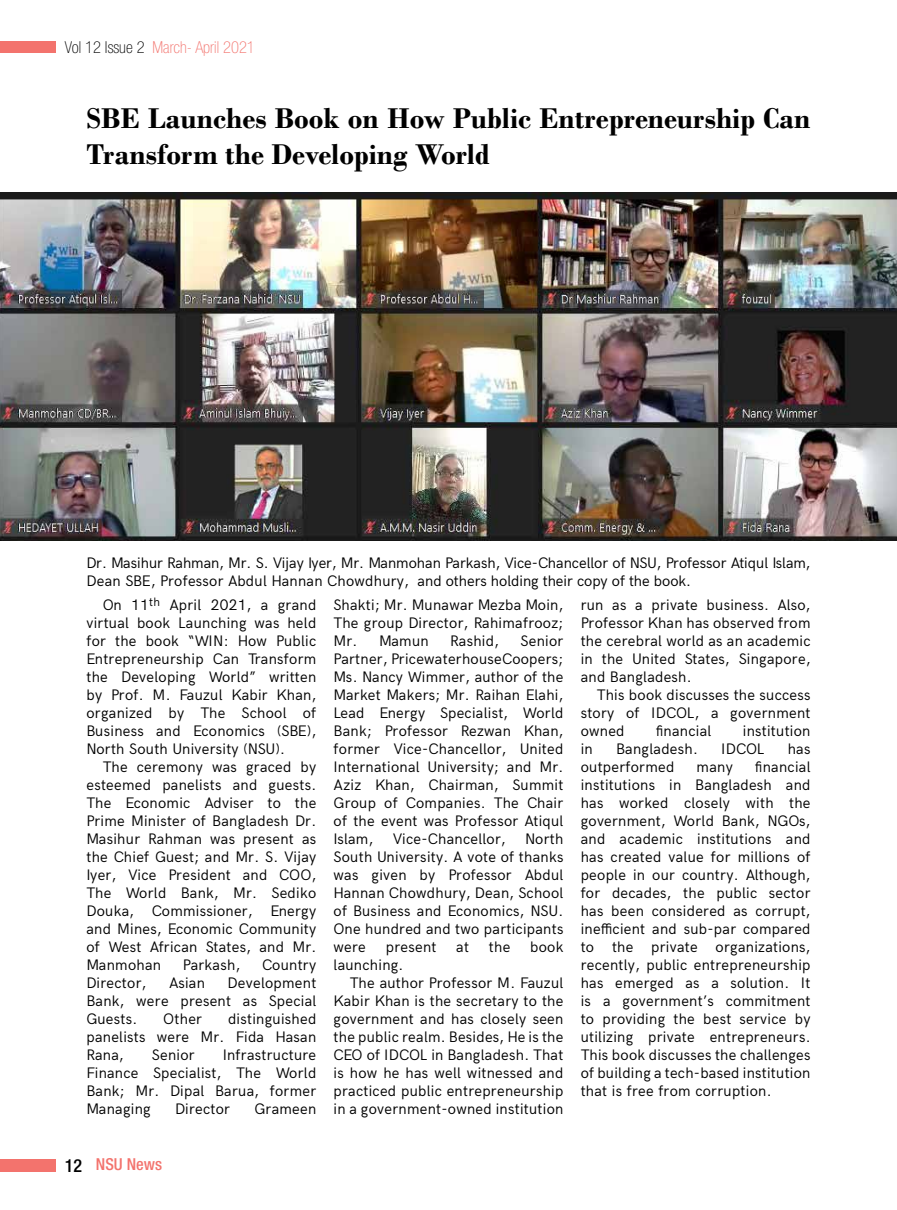
<style>
.page{position:relative;width:897px;height:1210px;background:#fff}
.page>*{position:absolute;margin:0;border:0;box-sizing:border-box;transform-origin:0 0}
.t1{font:700 30px/36px "Bodoni";color:#000}
.t2{font:100 condensed 16.5px "Helvetica Neue LT Pro";color:#f3736d}
.t3{font:500 condensed 16.5px "Helvetica Neue LT Pro";color:#f3736d}
.t4{font:15px/18px "Acari Sans";letter-spacing:.02em;color:#000;text-align:justify}
.t5{font:15px/18px "Acari Sans";color:#000}
.s1{color:#000}
.s2{font-size:18px;color:#000}
</style>
<div class="page">
<div style="left:0;top:1158px;width:56px;height:13px;background:#f3736d"></div>
<div style="left:0;top:41px;width:56px;height:11px;background:#f3736d"></div>
<img style="left:0;top:192px;width:896px;height:348px">
<img style="left:896px;top:201px;width:1px;height:252px">
<p class="t2" style="left:65px;top:38px;width:191px"><span class="s1">Vol 12 Issue 2</span> March- April 2021</p>
<h1 class="t1" style="left:86px;top:100px;width:725px">SBE Launches Book on How Public Entrepreneurship Can<br>Transform the Developing World</h1>
<p class="t5" style="left:86px;top:552px;width:725px">Dr. Masihur Rahman, Mr. S. Vijay Iyer, Mr. Manmohan Parkash, Vice-Chancellor of NSU, Professor Atiqul Islam,<br>Dean SBE, Professor Abdul Hannan Chowdhury, and others holding their copy of the book.</p>
<p class="t4" style="left:86px;top:595px;width:231px;text-indent:16px">On 11<sup>th</sup> April 2021, a grand virtual book Launching was held for the book “WIN: How Public Entrepreneurship Can Transform the Developing World” written by Prof. M. Fauzul Kabir Khan, organized by The School of Business and Economics (SBE), North South University (NSU).</p>
<p class="t4" style="left:86px;top:757px;width:231px;text-indent:16px">The ceremony was graced by esteemed panelists and guests.<br>The Economic Adviser to the Prime Minister of Bangladesh Dr.<br>Masihur Rahman was present as the Chief Guest; and Mr. S. Vijay Iyer, Vice President and COO, The World Bank, Mr. Sediko Douka, Commissioner, Energy and Mines, Economic Community of West African States, and Mr.<br>Manmohan</p>
<p class="t4" style="left:183px;top:955px;width:59px">Parkash,</p>
<p class="t4" style="left:262px;top:955px;width:56px">Country</p>
<p class="t4" style="left:86px;top:973px;width:231px;text-indent:141px">Development Bank, were present as Special Guests.</p>
<p class="t4" style="left:86px;top:973px;width:61px">Director,</p>
<p class="t4" style="left:169px;top:973px;width:37px">Asian</p>
<p class="t4" style="left:163px;top:1009px;width:40px">Other</p>
<p class="t4" style="left:86px;top:1009px;width:231px;text-indent:141px">distinguished panelists were Mr. Fida Hasan Rana,</p>
<p class="t4" style="left:86px;top:1045px;width:231px;text-indent:136px">Infrastructure Finance Specialist, The World Bank; Mr. Dipal Barua, former Managing</p>
<p class="t4" style="left:152px;top:1045px;width:44px">Senior</p>
<p class="t4" style="left:175px;top:1099px;width:57px">Director</p>
<p class="t4" style="left:254px;top:1099px;width:63px">Grameen</p>
<p class="t3" style="left:65px;top:1154px;width:99px"><span class="s2">12</span> NSU News</p>
<p class="t4" style="left:333px;top:595px;width:231px">Shakti; Mr. Munawar Mezba Moin, The group Director, Rahimafrooz; Mr. Mamun</p>
<p class="t4" style="left:333px;top:631px;width:231px;text-indent:187px">Senior Partner, PricewaterhouseCoopers; Ms. Nancy Wimmer, author of the Market Makers; Mr. Raihan Elahi, Lead Energy Specialist, World Bank; Professor Rezwan Khan, former Vice-Chancellor, United International University; and Mr.<br>Aziz Khan, Chairman, Summit Group of Companies. The Chair of the event was Professor Atiqul Islam,</p>
<p class="t4" style="left:450px;top:631px;width:50px">Rashid,</p>
<p class="t4" style="left:393px;top:829px;width:114px">Vice-Chancellor,</p>
<p class="t4" style="left:333px;top:829px;width:231px;text-indent:192px">North South University. A vote of thanks was given by Professor Abdul Hannan Chowdhury, Dean, School of Business and Economics, NSU.<br>One hundred and two participants were</p>
<p class="t4" style="left:386px;top:937px;width:52px">present</p>
<p class="t4" style="left:456px;top:937px;width:14px">at</p>
<p class="t4" style="left:489px;top:937px;width:23px">the</p>
<p class="t4" style="left:530px;top:937px;width:35px">book</p>
<p class="t4" style="left:333px;top:955px;width:71px">launching.</p>
<p class="t4" style="left:350px;top:973px;width:215px">The author Professor M. Fauzul</p>
<p class="t4" style="left:333px;top:991px;width:231px">Kabir Khan is the secretary to the</p>
<p class="t4" style="left:333px;top:1009px;width:231px">government and has closely seen</p>
<p class="t4" style="left:333px;top:1027px;width:231px">the public realm. Besides, He is the</p>
<p class="t4" style="left:333px;top:1045px;width:231px">CEO of IDCOL in Bangladesh. That</p>
<p class="t4" style="left:333px;top:1063px;width:231px">is how he has well witnessed and</p>
<p class="t4" style="left:333px;top:1081px;width:231px">practiced public entrepreneurship</p>
<p class="t4" style="left:333px;top:1099px;width:231px">in a government-owned institution</p>
<p class="t4" style="left:580px;top:595px;width:231px">run as a private business. Also, Professor Khan has observed from the cerebral world as an academic in the United States, Singapore, and Bangladesh.</p>
<p class="t4" style="left:580px;top:685px;width:231px;text-indent:16px">This book discusses the success story of IDCOL, a government owned</p>
<p class="t4" style="left:656px;top:721px;width:57px">financial</p>
<p class="t4" style="left:742px;top:721px;width:69px">institution</p>
<p class="t4" style="left:580px;top:739px;width:14px">in</p>
<p class="t4" style="left:616px;top:739px;width:83px">Bangladesh.</p>
<p class="t4" style="left:721px;top:739px;width:45px">IDCOL</p>
<p class="t4" style="left:787px;top:739px;width:24px">has</p>
<p class="t4" style="left:580px;top:757px;width:95px">outperformed</p>
<p class="t4" style="left:696px;top:757px;width:38px">many</p>
<p class="t4" style="left:580px;top:757px;width:231px;text-indent:174px">financial institutions in Bangladesh and has worked closely with the government, World Bank, NGOs, and academic institutions and has created value for millions of people in our country. Although, for decades, the public sector has been considered as corrupt, inefficient and sub-par compared to the private organizations, recently, public entrepreneurship has emerged as a solution. It is a government’s commitment to providing the best service by utilizing private entrepreneurs.<br>This book discusses the challenges of building a tech-based institution that is free from corruption.</p>
</div>
